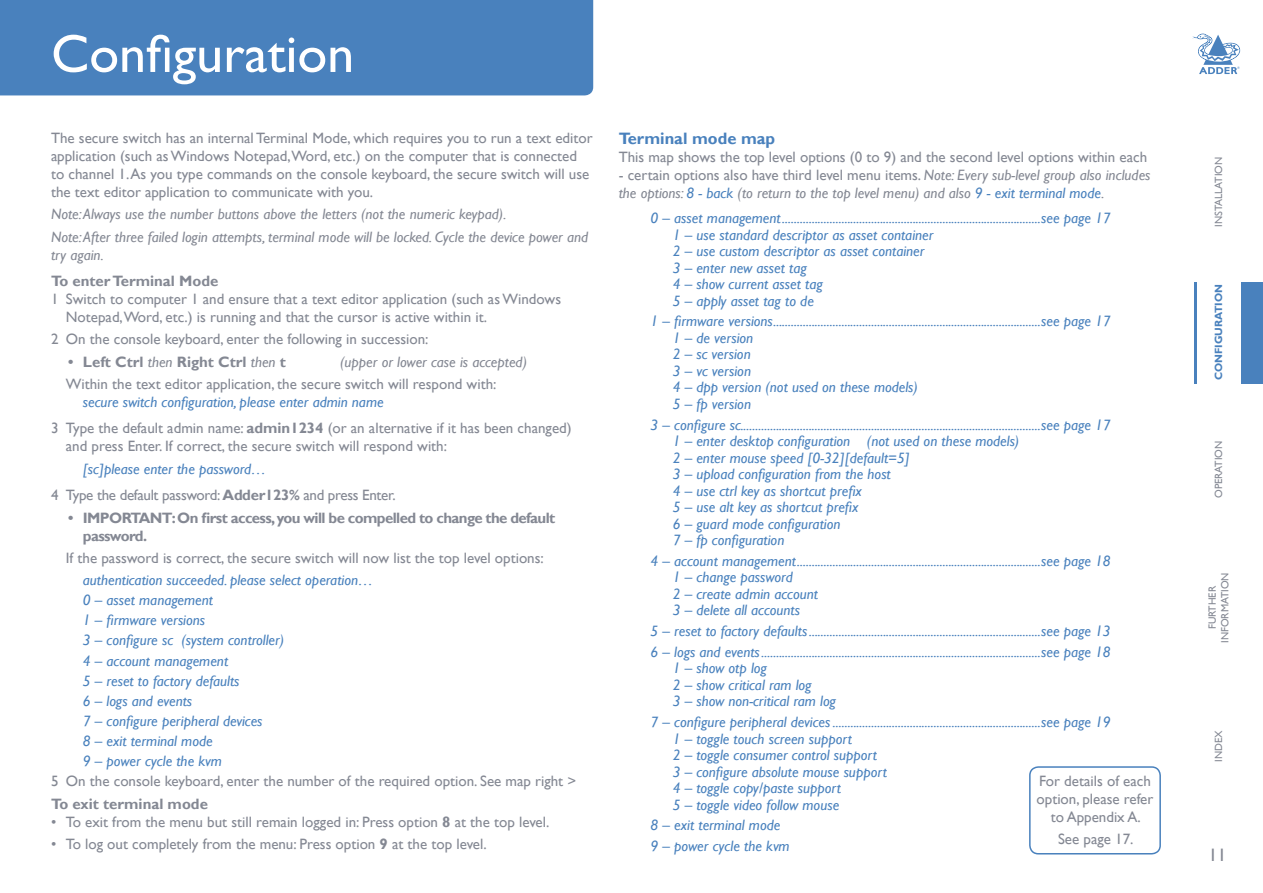
<style>
.page{position:relative;width:1263px;height:893px;background:#fff}
.page>*{position:absolute;margin:0;border:0;box-sizing:border-box;transform-origin:0 0}
.Section_Head{font:54px "Gill Sans";color:#fff}
.Body{font:18px "Gill Sans";color:#848893}
.Head_3__no_toc{font:700 16.5px "Gill Sans";color:#4981bd}
.Screen_menu_-_level{font:italic 15px "Gill Sans";color:#4981bd}
.Body-2{font:15px/18px "Gill Sans";color:#848893}
.Body-3{font:italic 15px/18px "Gill Sans";color:#848893}
.Screen_text{font:italic 15px "Gill Sans";color:#4981bd}
.Body_OL1_continue{font:15px/18px "Gill Sans";color:#848893}
.Body_UL1_continue{font:15px "Gill Sans";color:#848893}
.Body_OL1_start{font:15px/18px "Gill Sans";color:#848893}
.Body_UL1{font:15px "Gill Sans";color:#848893}
.Body_UL2{font:700 15px/18px "Gill Sans";letter-spacing:-.04em;color:#848893}
.Body_OL1_continue-2{font:15px "Gill Sans";letter-spacing:-.02em;color:#848893}
.Head_4{font:700 15px "Gill Sans";color:#848893}
.Body_UL2-2{font:italic 15px "Gill Sans";color:#848893}
.Body_UL2-3{font:700 15px "Gill Sans";color:#848893}
.A_-_Side_bar_-_other{font:10.5px "Gill Sans";color:#848893}
.A_-_Side_bar_-_this{font:700 10.5px "Gill Sans";color:#4981bd}
.s1{font-weight:400;font-style:italic}
.s2{font-weight:700}
.s3{font-style:normal}
.s4{color:#4981bd}
</style>
<div class="page">
<svg style="left:1192px;top:34px;width:48px;height:40px"></svg>
<div style="left:1241px;top:282px;width:22px;height:101px;background:#4981bd"></div>
<hr style="left:1194px;top:282px;width:2px;height:101px;background:#4981bd">
<div style="left:0;top:0;width:593px;height:95px;background:#4981bd"></div>
<div style="left:1029px;top:766px;width:132px;height:88px;border:2px solid #4981bd;border-radius:9px"></div>
<p class="Section_Head" style="left:51px;top:22px;width:305px">Configuration</p>
<p class="Body-2" style="left:51px;top:129px;width:543px">The secure switch has an internal Terminal Mode, which requires you to run a text editor application (such as Windows Notepad,Word, etc.) on the computer that is connected to channel 1. As you type commands on the console keyboard, the secure switch will use the text editor application to communicate with you.</p>
<p class="Body-3" style="left:51px;top:205px;width:457px">Note: Always use the number buttons above the letters (not the numeric keypad).</p>
<p class="Body-3" style="left:51px;top:228px;width:539px">Note: After three failed login attempts, terminal mode will be locked. Cycle the device power and try again.</p>
<p class="Head_4" style="left:51px;top:272px;width:169px">To enter Terminal Mode</p>
<p class="Body_OL1_start" style="left:66px;top:290px;width:497px;text-indent:-15px">1 Switch to computer 1 and ensure that a text editor application (such as Windows<br>Notepad,Word, etc.) is running and that the cursor is active within it.</p>
<p class="Body_OL1_continue" style="left:51px;top:331px;width:379px">2 On the console keyboard, enter the following in succession:</p>
<p class="Body_UL2-3" style="left:68px;top:353px;width:219px">• Left Ctrl <span class="s1">then</span> Right Ctrl <span class="s1">then</span> t</p>
<p class="Body_UL2-2" style="left:340px;top:353px;width:188px">(upper or lower case is accepted)</p>
<p class="Body_UL1_continue" style="left:66px;top:375px;width:432px">Within the text editor application, the secure switch will respond with:</p>
<p class="Screen_text" style="left:83px;top:393px;width:302px">secure switch configuration, please enter admin name</p>
<p class="Body_OL1_continue" style="left:66px;top:420px;width:507px;text-indent:-15px">3 Type the default admin name: <span class="s2">admin1234</span> (or an alternative if it has been changed) and press Enter. If correct, the secure switch will respond with:</p>
<p class="Screen_text" style="left:83px;top:460px;width:185px">[sc]please enter the password…</p>
<p class="Body_OL1_continue-2" style="left:51px;top:486px;width:346px">4 Type the default password: <span class="s2">Adder123%</span> and press Enter.</p>
<p class="Body_UL2" style="left:83px;top:509px;width:474px;text-indent:-15px">• IMPORTANT: On first access, you will be compelled to change the default password.</p>
<p class="Body_UL1_continue" style="left:66px;top:549px;width:479px">If the password is correct, the secure switch will now list the top level options:</p>
<p class="Screen_text" style="left:83px;top:571px;width:292px">authentication succeeded. please select operation…</p>
<p class="Screen_text" style="left:83px;top:591px;width:132px">0 – asset management</p>
<p class="Screen_text" style="left:83px;top:611px;width:124px">1 – firmware versions</p>
<p class="Screen_text" style="left:83px;top:632px;width:203px">3 – configure sc (system controller)</p>
<p class="Screen_text" style="left:83px;top:652px;width:147px">4 – account management</p>
<p class="Screen_text" style="left:83px;top:672px;width:158px">5 – reset to factory defaults</p>
<p class="Screen_text" style="left:83px;top:692px;width:111px">6 – logs and events</p>
<p class="Screen_text" style="left:83px;top:712px;width:181px">7 – configure peripheral devices</p>
<p class="Screen_text" style="left:83px;top:732px;width:131px">8 – exit terminal mode</p>
<p class="Screen_text" style="left:83px;top:752px;width:141px">9 – power cycle the kvm</p>
<p class="Body_OL1_continue" style="left:51px;top:773px;width:527px">5 On the console keyboard, enter the number of the required option. See map right &gt;</p>
<p class="Head_4" style="left:51px;top:794px;width:158px">To exit terminal mode</p>
<p class="Body_UL1" style="left:51px;top:813px;width:500px">• To exit from the menu but still remain logged in: Press option <span class="s2">8</span> at the top level.</p>
<p class="Body_UL1" style="left:51px;top:835px;width:437px">• To log out completely from the menu: Press option <span class="s2">9</span> at the top level.</p>
<p class="Head_3__no_toc" style="left:619px;top:129px;width:158px">Terminal mode map</p>
<p class="Body-2" style="left:619px;top:148px;width:530px">This map shows the top level options (0 to 9) and the second level options within each</p>
<p class="Body-3" style="left:619px;top:166px;width:533px"><span class="s3">- certain options also have third level menu items.</span> Note: Every sub-level group also includes the options: <span class="s4">8 - back</span> (to return to the top level menu) and also <span class="s4">9 - exit terminal mode</span>.</p>
<p class="Screen_menu_-_level" style="left:651px;top:209px;width:462px">0 – asset management.......................................................................................see page 17</p>
<p class="Screen_menu_-_level" style="left:673px;top:226px;width:262px">1 – use standard descriptor as asset container</p>
<p class="Screen_menu_-_level" style="left:673px;top:242px;width:253px">2 – use custom descriptor as asset container</p>
<p class="Screen_menu_-_level" style="left:673px;top:259px;width:136px">3 – enter new asset tag</p>
<p class="Screen_menu_-_level" style="left:673px;top:275px;width:152px">4 – show current asset tag</p>
<p class="Screen_menu_-_level" style="left:673px;top:292px;width:143px">5 – apply asset tag to de</p>
<p class="Screen_menu_-_level" style="left:651px;top:313px;width:462px">1 – firmware versions..........................................................................................see page 17</p>
<p class="Screen_menu_-_level" style="left:673px;top:329px;width:82px">1 – de version</p>
<p class="Screen_menu_-_level" style="left:673px;top:346px;width:79px">2 – sc version</p>
<p class="Screen_menu_-_level" style="left:673px;top:362px;width:80px">3 – vc version</p>
<p class="Screen_menu_-_level" style="left:673px;top:379px;width:247px">4 – dpp version (not used on these models)</p>
<p class="Screen_menu_-_level" style="left:673px;top:395px;width:80px">5 – fp version</p>
<p class="Screen_menu_-_level" style="left:651px;top:416px;width:462px">3 – configure sc.....................................................................................................see page 17</p>
<p class="Screen_menu_-_level" style="left:673px;top:432px;width:348px">1 – enter desktop configuration (not used on these models)</p>
<p class="Screen_menu_-_level" style="left:673px;top:449px;width:239px">2 – enter mouse speed [0-32][default=5]</p>
<p class="Screen_menu_-_level" style="left:673px;top:465px;width:220px">3 – upload configuration from the host</p>
<p class="Screen_menu_-_level" style="left:673px;top:482px;width:191px">4 – use ctrl key as shortcut prefix</p>
<p class="Screen_menu_-_level" style="left:673px;top:498px;width:187px">5 – use alt key as shortcut prefix</p>
<p class="Screen_menu_-_level" style="left:673px;top:515px;width:169px">6 – guard mode configuration</p>
<p class="Screen_menu_-_level" style="left:673px;top:531px;width:113px">7 – fp configuration</p>
<p class="Screen_menu_-_level" style="left:651px;top:552px;width:462px">4 – account management..................................................................................see page 18</p>
<p class="Screen_menu_-_level" style="left:673px;top:569px;width:121px">1 – change password</p>
<p class="Screen_menu_-_level" style="left:673px;top:585px;width:147px">2 – create admin account</p>
<p class="Screen_menu_-_level" style="left:673px;top:602px;width:129px">3 – delete all accounts</p>
<p class="Screen_menu_-_level" style="left:651px;top:622px;width:462px">5 – reset to factory defaults..............................................................................see page 13</p>
<p class="Screen_menu_-_level" style="left:651px;top:643px;width:462px">6 – logs and events..............................................................................................see page 18</p>
<p class="Screen_menu_-_level" style="left:673px;top:660px;width:96px">1 – show otp log</p>
<p class="Screen_menu_-_level" style="left:673px;top:676px;width:140px">2 – show critical ram log</p>
<p class="Screen_menu_-_level" style="left:673px;top:693px;width:165px">3 – show non-critical ram log</p>
<p class="Screen_menu_-_level" style="left:651px;top:713px;width:462px">7 – configure peripheral devices ......................................................................see page 19</p>
<p class="Screen_menu_-_level" style="left:673px;top:730px;width:181px">1 – toggle touch screen support</p>
<p class="Screen_menu_-_level" style="left:673px;top:746px;width:206px">2 – toggle consumer control support</p>
<p class="Screen_menu_-_level" style="left:673px;top:763px;width:216px">3 – configure absolute mouse support</p>
<p class="Screen_menu_-_level" style="left:673px;top:779px;width:170px">4 – toggle copy/paste support</p>
<p class="Screen_menu_-_level" style="left:673px;top:796px;width:168px">5 – toggle video follow mouse</p>
<p class="Screen_menu_-_level" style="left:651px;top:817px;width:131px">8 – exit terminal mode</p>
<p class="Screen_menu_-_level" style="left:651px;top:837px;width:141px">9 – power cycle the kvm</p>
<p class="Body-2" style="left:1036px;top:772px;width:118px;text-align:center">For details of each option, please refer to Appendix A.</p>
<p class="Body-2" style="left:1058px;top:831px;width:77px">See page 17.</p>
<p class="A_-_Side_bar_-_other" style="left:1212px;top:227px;width:71px;rotate:-90deg">INSTALLATION</p>
<p class="A_-_Side_bar_-_this" style="left:1212px;top:380px;width:98px;rotate:-90deg">CONFIGURATION</p>
<p class="A_-_Side_bar_-_other" style="left:1212px;top:498px;width:59px;rotate:-90deg">OPERATION</p>
<p class="A_-_Side_bar_-_other" style="left:1219px;top:643px;width:72px;rotate:-90deg">INFORMATION</p>
<p class="A_-_Side_bar_-_other" style="left:1206px;top:629px;width:45px;rotate:-90deg">FURTHER</p>
<p class="A_-_Side_bar_-_other" style="left:1212px;top:762px;width:33px;rotate:-90deg">INDEX</p>
<p class="Body" style="left:1208px;top:844px;width:19px">11</p>
</div>
